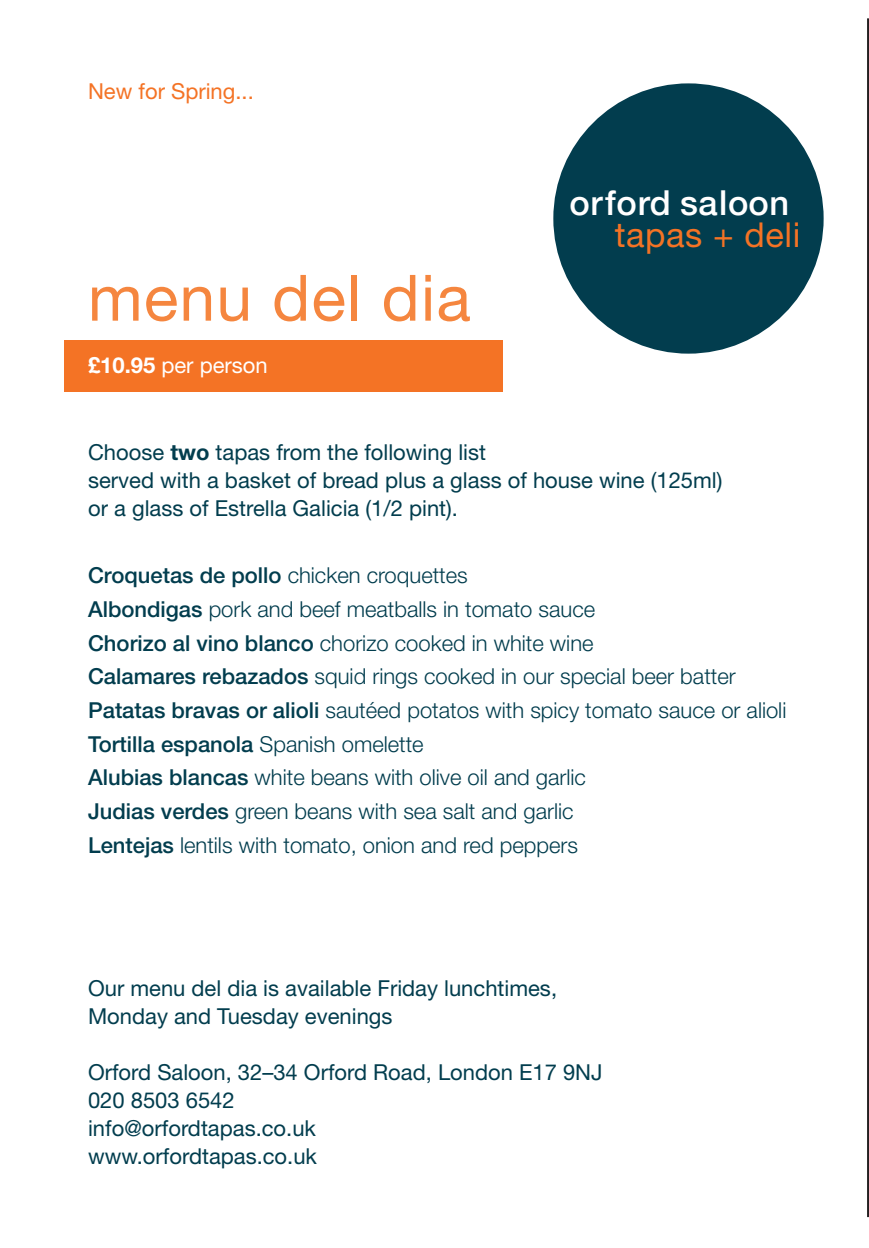
<style>
.page{position:relative;width:869px;height:1248px;background:#fff}
.page>*{position:absolute;margin:0;border:0;box-sizing:border-box;transform-origin:0 0}
.t1{font:64px "Helvetica Neue";letter-spacing:.02em;color:#f5863f}
.t2{font:500 34.4px "Helvetica Neue";letter-spacing:.02em;color:#fff}
.t3{font:34.4px "Helvetica Neue";letter-spacing:.02em;color:#f47325}
.t4{font:300 22px/33.6px "Helvetica Neue";color:#023d4e}
.t5{font:22px/28px "Helvetica Neue";color:#023d4e}
.t6{font:22px "Helvetica Neue";color:#fff}
.t7{font:22px "Helvetica Neue";color:#f47325}
.s1{font-weight:700}
.s2{font-weight:500}
</style>
<div class="page">
<hr style="left:866px;top:18px;width:2px;height:1198px;background:#231f20">
<div style="left:553px;top:83px;width:270px;height:270px;background:#023d4e;border-radius:50%"></div>
<div style="left:64px;top:340px;width:438px;height:52px;background:#f47325"></div>
<p class="t7" style="left:88px;top:83px;width:167px">New for Spring...</p>
<h1 class="t1" style="left:88px;top:275px;width:384px">menu del dia</h1>
<p class="t6" style="left:88px;top:357px;width:181px"><span class="s1">£10.95</span> per person</p>
<h2 class="t2" style="left:569px;top:181px;width:221px">orford saloon</h2>
<h2 class="t3" style="left:614px;top:222px;width:187px">tapas + deli</h2>
<p class="t5" style="left:88px;top:440px;width:635px">Choose <span class="s1">two</span> tapas from the following list<br>served with a basket of bread plus a glass of house wine (125ml) or a glass of Estrella Galicia (1/2 pint).</p>
<p class="t4" style="left:88px;top:560px;width:699px"><span class="s2">Croquetas de pollo</span> chicken croquettes<br><span class="s2">Albondigas</span> pork and beef meatballs in tomato sauce<br><span class="s2">Chorizo al vino blanco</span> chorizo cooked in white wine<br><span class="s2">Calamares rebazados</span> squid rings cooked in our special beer batter <span class="s2">Patatas bravas or alioli</span> sautéed potatos with spicy tomato sauce or alioli <span class="s2">Tortilla espanola</span> Spanish omelette<br><span class="s2">Alubias blancas</span> white beans with olive oil and garlic<br><span class="s2">Judias verdes</span> green beans with sea salt and garlic<br><span class="s2">Lentejas</span> lentils with tomato, onion and red peppers</p>
<p class="t5" style="left:88px;top:975px;width:470px">Our menu del dia is available Friday lunchtimes,<br>Monday and Tuesday evenings</p>
<p class="t5" style="left:88px;top:1059px;width:516px">Orford Saloon, 32–34 Orford Road, London E17 9NJ<br>020 8503 6542<br>info@orfordtapas.co.uk<br>www.orfordtapas.co.uk</p>
</div>
